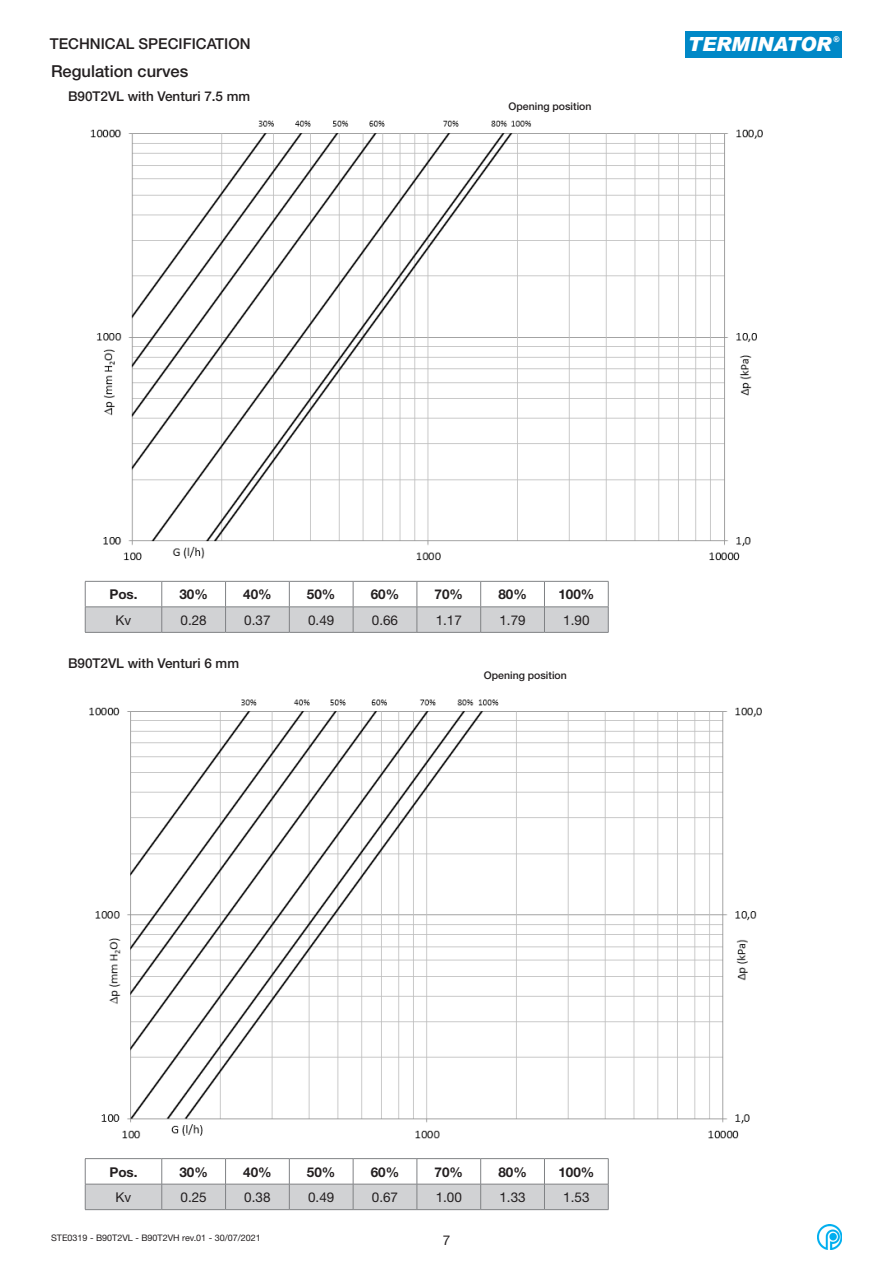
<style>
.page{position:relative;width:893px;height:1263px;background:#fff}
.page>*{position:absolute;margin:0;border:0;box-sizing:border-box;transform-origin:0 0}
.t1{font:italic 900 19.5px "Arial";color:#fff}
.Corpo{font:500 16.5px "Helvetica Neue";color:#231f20}
.t2{font:500 15px "Helvetica Neue";color:#231f20}
.Corpo-2{font:13.5px "Helvetica Neue";color:#231f20}
.titoli_tabelle{font:700 13.5px "Helvetica Neue";color:#231f20}
.Corpo-3{font:500 13.5px "Helvetica Neue";color:#231f20}
.Corpo-4{font:500 10.5px "Helvetica Neue";color:#231f20}
.t3{font:9px "Helvetica Neue";color:#231f20}
.t4{font:italic 900 7.8px "Arial";color:#fff}
</style>
<div class="page">
<img style="left:817px;top:1225px;width:25px;height:24px">
<div style="left:685px;top:31px;width:157px;height:26px;background:#0088c7"></div>
<img style="left:90px;top:120px;width:673px;height:441px">
<img style="left:89px;top:699px;width:673px;height:440px">
<hr style="left:85px;top:632px;width:77px;height:1px;background:#808285">
<hr style="left:162px;top:632px;width:64px;height:1px;background:#808285">
<hr style="left:226px;top:632px;width:63px;height:1px;background:#808285">
<hr style="left:289px;top:632px;width:64px;height:1px;background:#808285">
<hr style="left:353px;top:632px;width:64px;height:1px;background:#808285">
<hr style="left:417px;top:632px;width:64px;height:1px;background:#808285">
<hr style="left:481px;top:632px;width:63px;height:1px;background:#808285">
<hr style="left:544px;top:632px;width:64px;height:1px;background:#808285">
<svg style="left:85px;top:581px;width:524px;height:51px"></svg>
<hr style="left:85px;top:607px;width:77px;height:1px;background:#808285">
<hr style="left:85px;top:581px;width:77px;height:1px;background:#808285">
<hr style="left:162px;top:581px;width:64px;height:1px;background:#808285">
<hr style="left:226px;top:581px;width:63px;height:1px;background:#808285">
<hr style="left:289px;top:581px;width:64px;height:1px;background:#808285">
<hr style="left:353px;top:581px;width:64px;height:1px;background:#808285">
<hr style="left:417px;top:581px;width:64px;height:1px;background:#808285">
<hr style="left:481px;top:581px;width:63px;height:1px;background:#808285">
<hr style="left:544px;top:581px;width:64px;height:1px;background:#808285">
<hr style="left:85px;top:1209px;width:77px;height:1px;background:#808285">
<hr style="left:162px;top:1209px;width:64px;height:1px;background:#808285">
<hr style="left:226px;top:1209px;width:63px;height:1px;background:#808285">
<hr style="left:289px;top:1209px;width:64px;height:1px;background:#808285">
<hr style="left:353px;top:1209px;width:64px;height:1px;background:#808285">
<hr style="left:417px;top:1209px;width:64px;height:1px;background:#808285">
<hr style="left:481px;top:1209px;width:63px;height:1px;background:#808285">
<hr style="left:544px;top:1209px;width:64px;height:1px;background:#808285">
<svg style="left:85px;top:1159px;width:524px;height:50px"></svg>
<hr style="left:85px;top:1184px;width:77px;height:1px;background:#808285">
<hr style="left:85px;top:1158px;width:77px;height:1px;background:#808285">
<hr style="left:162px;top:1158px;width:64px;height:1px;background:#808285">
<hr style="left:226px;top:1158px;width:63px;height:1px;background:#808285">
<hr style="left:289px;top:1158px;width:64px;height:1px;background:#808285">
<hr style="left:353px;top:1158px;width:64px;height:1px;background:#808285">
<hr style="left:417px;top:1158px;width:64px;height:1px;background:#808285">
<hr style="left:481px;top:1158px;width:63px;height:1px;background:#808285">
<hr style="left:544px;top:1158px;width:64px;height:1px;background:#808285">
<p class="t2" style="left:50px;top:35px;width:202px">TECHNICAL SPECIFICATION</p>
<p class="Corpo" style="left:51px;top:61px;width:139px">Regulation curves</p>
<p class="Corpo-3" style="left:68px;top:88px;width:184px">B90T2VL with Venturi 7.5 mm</p>
<p class="Corpo-4" style="left:509px;top:100px;width:84px">Opening position</p>
<h1 class="t1" style="left:688px;top:32px;width:145px">TERMINATOR</h1>
<p class="t4" style="left:833px;top:35px;width:8px">®</p>
<p class="titoli_tabelle" style="left:109px;top:586px;width:30px">Pos.</p>
<p class="titoli_tabelle" style="left:179px;top:586px;width:30px">30%</p>
<p class="titoli_tabelle" style="left:243px;top:586px;width:30px">40%</p>
<p class="titoli_tabelle" style="left:307px;top:586px;width:30px">50%</p>
<p class="titoli_tabelle" style="left:371px;top:586px;width:30px">60%</p>
<p class="titoli_tabelle" style="left:435px;top:586px;width:30px">70%</p>
<p class="titoli_tabelle" style="left:498px;top:586px;width:30px">80%</p>
<p class="titoli_tabelle" style="left:558px;top:586px;width:38px">100%</p>
<p class="Corpo-2" style="left:116px;top:612px;width:17px">Kv</p>
<p class="Corpo-2" style="left:181px;top:612px;width:28px">0.28</p>
<p class="Corpo-2" style="left:244px;top:612px;width:28px">0.37</p>
<p class="Corpo-2" style="left:308px;top:612px;width:28px">0.49</p>
<p class="Corpo-2" style="left:372px;top:612px;width:28px">0.66</p>
<p class="Corpo-2" style="left:436px;top:612px;width:28px">1.17</p>
<p class="Corpo-2" style="left:499px;top:612px;width:28px">1.79</p>
<p class="Corpo-2" style="left:563px;top:612px;width:28px">1.90</p>
<p class="Corpo-3" style="left:68px;top:655px;width:173px">B90T2VL with Venturi 6 mm</p>
<p class="Corpo-4" style="left:484px;top:668px;width:84px">Opening position</p>
<p class="titoli_tabelle" style="left:109px;top:1163px;width:30px">Pos.</p>
<p class="titoli_tabelle" style="left:179px;top:1163px;width:30px">30%</p>
<p class="titoli_tabelle" style="left:243px;top:1163px;width:30px">40%</p>
<p class="titoli_tabelle" style="left:307px;top:1163px;width:30px">50%</p>
<p class="titoli_tabelle" style="left:371px;top:1163px;width:30px">60%</p>
<p class="titoli_tabelle" style="left:435px;top:1163px;width:30px">70%</p>
<p class="titoli_tabelle" style="left:498px;top:1163px;width:30px">80%</p>
<p class="titoli_tabelle" style="left:558px;top:1163px;width:38px">100%</p>
<p class="Corpo-2" style="left:116px;top:1189px;width:17px">Kv</p>
<p class="Corpo-2" style="left:181px;top:1189px;width:28px">0.25</p>
<p class="Corpo-2" style="left:244px;top:1189px;width:28px">0.38</p>
<p class="Corpo-2" style="left:308px;top:1189px;width:28px">0.49</p>
<p class="Corpo-2" style="left:372px;top:1189px;width:28px">0.67</p>
<p class="Corpo-2" style="left:436px;top:1189px;width:28px">1.00</p>
<p class="Corpo-2" style="left:499px;top:1189px;width:28px">1.33</p>
<p class="Corpo-2" style="left:563px;top:1189px;width:28px">1.53</p>
<p class="t3" style="left:51px;top:1233px;width:211px">STE0319 - B90T2VL - B90T2VH rev.01 - 30/07/2021</p>
<p class="Corpo-2" style="left:443px;top:1231px;width:9px">7</p>
</div>
